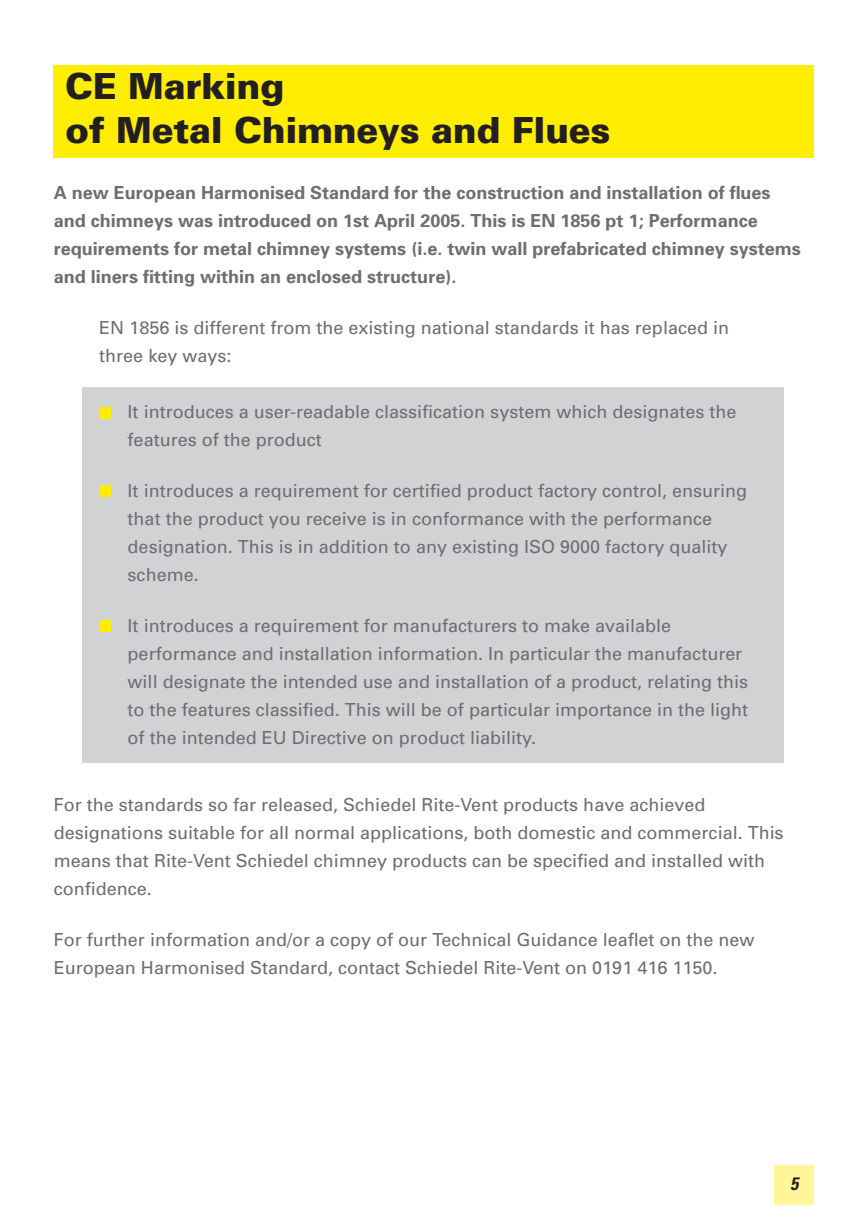
<style>
.page{position:relative;width:868px;height:1219px;background:#fff}
.page>*{position:absolute;margin:0;border:0;box-sizing:border-box;transform-origin:0 0}
.t1{font:900 36px/44px "Univers";letter-spacing:-.01em;color:#231f20}
.t2{font:18px/28px "Univers";color:#6d6e71}
.t3{font:700 18px/28px "Univers";color:#6d6e71}
.t4{font:italic 700 condensed 18px "Univers";color:#231f20}
</style>
<div class="page">
<div style="left:774px;top:1165px;width:40px;height:40px;background:#fff699"></div>
<div style="left:82px;top:387px;width:701px;height:376px;background:#d1d2d4"></div>
<div style="left:99px;top:407px;width:12px;height:11px;background:#ffee01"></div>
<div style="left:99px;top:486px;width:12px;height:11px;background:#ffee01"></div>
<div style="left:99px;top:620px;width:12px;height:12px;background:#ffee01"></div>
<div style="left:54px;top:65px;width:760px;height:93px;background:#ffee01"></div>
<h1 class="t1" style="left:65px;top:68px;width:546px">CE Marking<br>of Metal Chimneys and Flues</h1>
<p class="t3" style="left:54px;top:180px;width:748px">A new European Harmonised Standard for the construction and installation of flues and chimneys was introduced on 1st April 2005. This is EN 1856 pt 1; Performance requirements for metal chimney systems (i.e. twin wall prefabricated chimney systems and liners fitting within an enclosed structure).</p>
<p class="t2" style="left:99px;top:315px;width:631px">EN 1856 is different from the existing national standards it has replaced in three key ways:</p>
<p class="t2" style="left:128px;top:399px;width:610px">It introduces a user-readable classification system which designates the features of the product</p>
<p class="t2" style="left:128px;top:478px;width:621px">It introduces a requirement for certified product factory control, ensuring that the product you receive is in conformance with the performance designation. This is in addition to any existing ISO 9000 factory quality scheme.</p>
<p class="t2" style="left:128px;top:613px;width:622px">It introduces a requirement for manufacturers to make available performance and installation information. In particular the manufacturer will designate the intended use and installation of a product, relating this to the features classified. This will be of particular importance in the light of the intended EU Directive on product liability.</p>
<p class="t2" style="left:54px;top:792px;width:731px">For the standards so far released, Schiedel Rite-Vent products have achieved designations suitable for all normal applications, both domestic and commercial. This means that Rite-Vent Schiedel chimney products can be specified and installed with confidence.</p>
<p class="t2" style="left:54px;top:927px;width:702px">For further information and/or a copy of our Technical Guidance leaflet on the new<br>European Harmonised Standard, contact Schiedel Rite-Vent on 0191 416 1150.</p>
<p class="t4" style="left:790px;top:1177px;width:9px">5</p>
</div>
